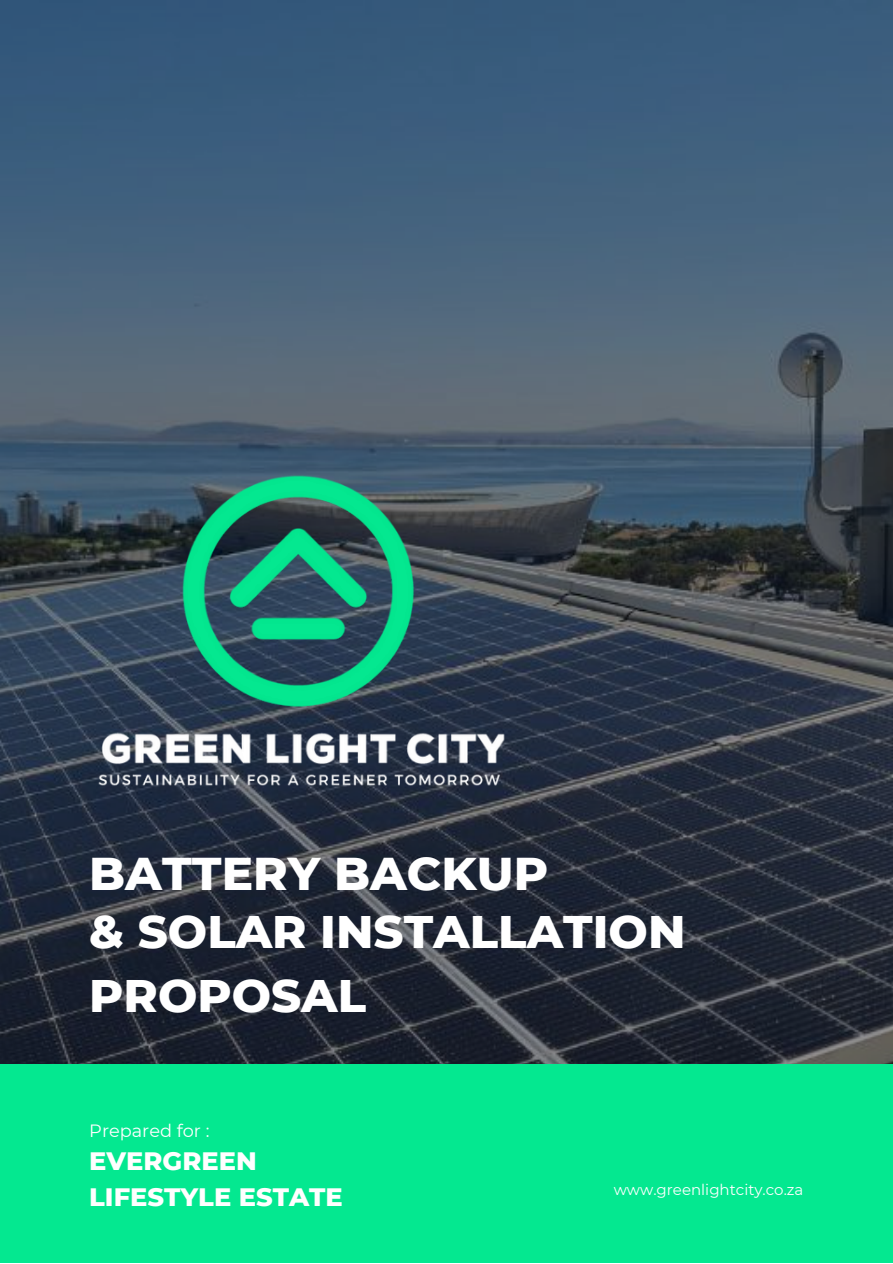
<style>
.page{position:relative;width:893px;height:1264px;background:#fff}
.page>*{position:absolute;margin:0;border:0;box-sizing:border-box;transform-origin:0 0}
.t1{font:800 46.8px "Montserrat";color:#fff}
.t2{font:800 46.5px/64.1px "Montserrat";color:#fff}
.t3{font:800 25.65px/36px "Montserrat";color:#fff}
.t4{font:17.7px "Montserrat";color:#fff}
.t5{font:15px "Montserrat";color:#fff}
</style>
<div class="page">
<img style="left:0;top:0;width:892px;height:1064px">
<div style="left:0;top:1064px;width:892px;height:198px;background:#04e890"></div>
<img style="left:89px;top:444px;width:419px;height:361px">
<p class="t1" style="left:89px;top:844px;width:460px">BATTERY BACKUP</p>
<p class="t2" style="left:89px;top:899px;width:597px">&amp; SOLAR INSTALLATION<br>PROPOSAL</p>
<p class="t4" style="left:89px;top:1119px;width:122px">Prepared for :</p>
<p class="t3" style="left:89px;top:1142px;width:255px">EVERGREEN<br>LIFESTYLE ESTATE</p>
<p class="t5" style="left:613px;top:1180px;width:191px">www.greenlightcity.co.za</p>
</div>
